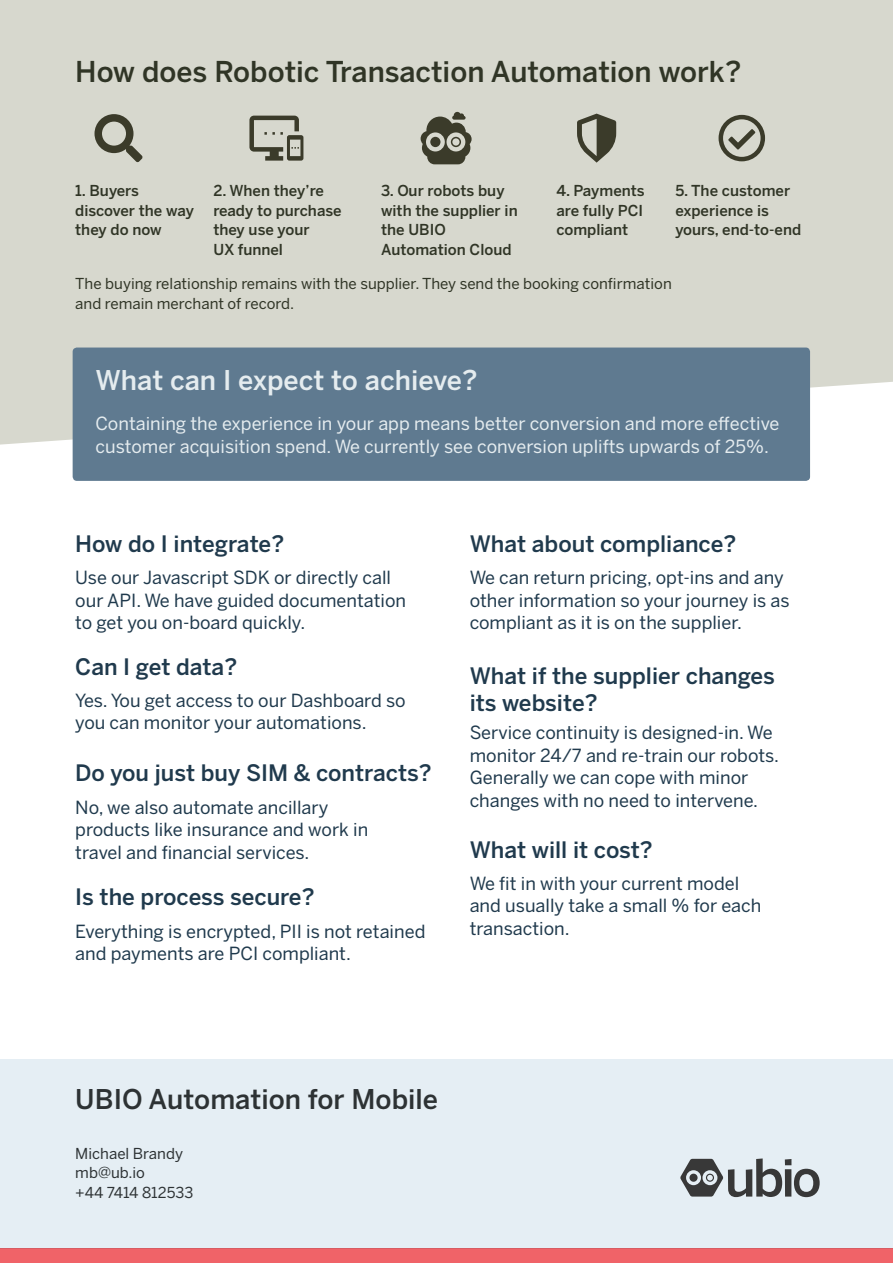
<style>
.page{position:relative;width:893px;height:1263px;background:#fff}
.page>*{position:absolute;margin:0;border:0;box-sizing:border-box;transform-origin:0 0}
.t1{font:500 28.5px "Benton Sans";color:#303526}
.t2{font:500 27px "Benton Sans";color:#e5ecef}
.t3{font:500 27px "Benton Sans";color:#2d3234}
.t4{font:500 22.5px/27px "Benton Sans";color:#203a4d}
.t5{font:18px/22.5px "Benton Sans";color:#203a4d}
.t6{font:18px/22.5px "Benton Sans";color:#e5ecef}
.t7{font:500 15px/19.5px "Benton Sans";color:#303526}
.t8{font:15px/19.5px "Benton Sans";color:#303526}
.t9{font:15px/19.5px "Benton Sans";color:#2d3234}
</style>
<div class="page">
<div style="left:0;top:0;width:893px;height:445px;background:#d7d8ce"></div>
<div style="left:73px;top:347px;width:737px;height:134px;background:#5f7a90;border-radius:4px"></div>
<svg style="left:94px;top:114px;width:49px;height:48px;background:#9c9c90"></svg>
<svg style="left:249px;top:116px;width:54px;height:45px;background:#9d9e91"></svg>
<svg style="left:577px;top:114px;width:39px;height:49px;background:#858678"></svg>
<svg style="left:719px;top:115px;width:46px;height:46px;background:#9e9f92"></svg>
<svg style="left:421px;top:112px;width:51px;height:52px;background:#7e7e70"></svg>
<div style="left:0;top:1248px;width:893px;height:15px;background:#f06368"></div>
<div style="left:0;top:1059px;width:893px;height:189px;background:#e5eef4"></div>
<svg style="left:680px;top:1158px;width:140px;height:39px"></svg>
<p class="t1" style="left:75px;top:54px;width:668px">How does Robotic Transaction Automation work?</p>
<p class="t7" style="left:213px;top:181px;width:130px">2. When they’re ready to purchase they use your<br>UX funnel</p>
<p class="t7" style="left:381px;top:181px;width:138px">3. Our robots buy with the supplier in the UBIO<br>Automation Cloud</p>
<p class="t7" style="left:556px;top:181px;width:90px;text-align:justify">4. Payments are fully PCI compliant</p>
<p class="t7" style="left:675px;top:181px;width:127px">5. The customer experience is yours, end-to-end</p>
<p class="t7" style="left:75px;top:181px;width:120px">1. Buyers discover the way they do now</p>
<p class="t8" style="left:75px;top:274px;width:598px">The buying relationship remains with the supplier. They send the booking confirmation and remain merchant of record.</p>
<p class="t2" style="left:95px;top:365px;width:383px">What can I expect to achieve?</p>
<p class="t6" style="left:95px;top:412px;width:685px">Containing the experience in your app means better conversion and more effective customer acquisition spend. We currently see conversion uplifts upwards of 25%.</p>
<p class="t4" style="left:75px;top:530px;width:210px">How do I integrate?</p>
<p class="t5" style="left:75px;top:566px;width:332px">Use our Javascript SDK or directly call our API. We have guided documentation to get you on-board quickly.</p>
<p class="t4" style="left:75px;top:652px;width:163px">Can I get data?</p>
<p class="t5" style="left:75px;top:689px;width:332px">Yes. You get access to our Dashboard so you can monitor your automations.</p>
<p class="t4" style="left:75px;top:759px;width:358px">Do you just buy SIM &amp; contracts?</p>
<p class="t5" style="left:75px;top:796px;width:295px">No, we also automate ancillary products like insurance and work in travel and financial services.</p>
<p class="t4" style="left:75px;top:883px;width:241px">Is the process secure?</p>
<p class="t5" style="left:75px;top:920px;width:352px">Everything is encrypted, PII is not retained and payments are PCI compliant.</p>
<p class="t4" style="left:470px;top:530px;width:268px">What about compliance?</p>
<p class="t5" style="left:470px;top:566px;width:322px">We can return pricing, opt-ins and any other information so your journey is as compliant as it is on the supplier.</p>
<p class="t4" style="left:470px;top:662px;width:307px">What if the supplier changes its website?</p>
<p class="t5" style="left:470px;top:721px;width:311px">Service continuity is designed-in. We monitor 24/7 and re-train our robots.<br>Generally we can cope with minor changes with no need to intervene.</p>
<p class="t4" style="left:470px;top:835px;width:185px">What will it cost?</p>
<p class="t5" style="left:470px;top:872px;width:293px">We fit in with your current model and usually take a small % for each transaction.</p>
<p class="t3" style="left:75px;top:1083px;width:364px">UBIO Automation for Mobile</p>
<p class="t9" style="left:75px;top:1143px;width:120px">Michael Brandy mb@ub.io<br>+44 7414 812533</p>
</div>
